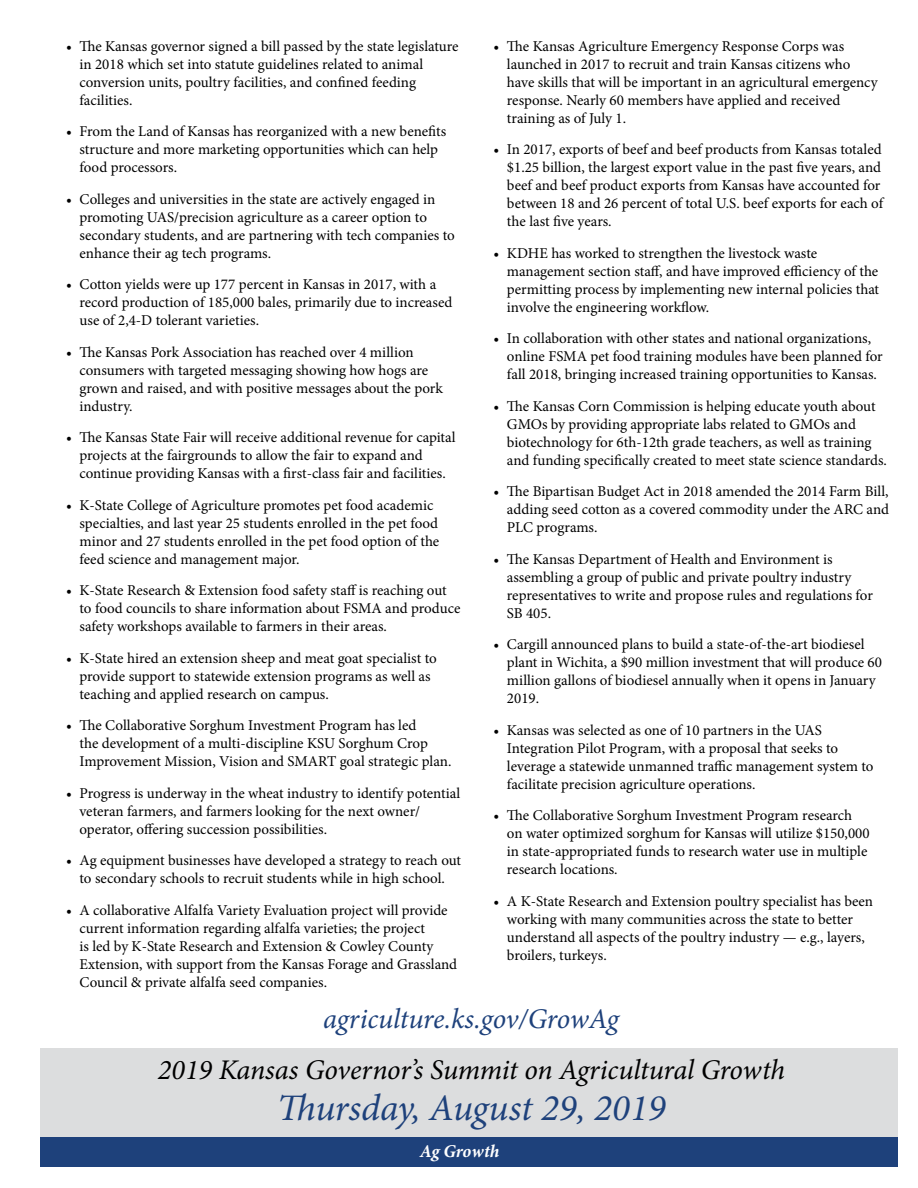
<style>
.page{position:relative;width:918px;height:1188px;background:#fff}
.page>*{position:absolute;margin:0;border:0;box-sizing:border-box;transform-origin:0 0}
.t1{font:italic 37.5px "Minion Pro";color:#1e417b}
.t2{font:italic 28.5px "Minion Pro";letter-spacing:-.01em;color:#000}
.t3{font:italic 28.5px "Minion Pro";letter-spacing:-.01em;color:#1e417b}
.t4{font:italic 700 18px "Minion Pro";letter-spacing:-.005em;color:#fff}
.t5{font:15px/18px "Minion Pro";color:#000}
</style>
<div class="page">
<div style="left:40px;top:1048px;width:858px;height:90px;background:#dcddde"></div>
<div style="left:40px;top:1137px;width:858px;height:30px;background:#1e417b"></div>
<p class="t5" style="left:80px;top:37px;width:381px;text-indent:-14px">• The Kansas governor signed a bill passed by the state legislature in 2018 which set into statute guidelines related to animal conversion units, poultry facilities, and confined feeding facilities.</p>
<p class="t5" style="left:80px;top:122px;width:368px;text-indent:-14px">• From the Land of Kansas has reorganized with a new benefits structure and more marketing opportunities which can help food processors.</p>
<p class="t5" style="left:80px;top:190px;width:377px;text-indent:-14px">• Colleges and universities in the state are actively engaged in promoting UAS/precision agriculture as a career option to secondary students, and are partnering with tech companies to enhance their ag tech programs.</p>
<p class="t5" style="left:80px;top:275px;width:374px;text-indent:-14px">• Cotton yields were up 177 percent in Kansas in 2017, with a record production of 185,000 bales, primarily due to increased use of 2,4-D tolerant varieties.</p>
<p class="t5" style="left:80px;top:343px;width:365px;text-indent:-14px">• The Kansas Pork Association has reached over 4 million consumers with targeted messaging showing how hogs are grown and raised, and with positive messages about the pork industry.</p>
<p class="t5" style="left:80px;top:428px;width:378px;text-indent:-14px">• The Kansas State Fair will receive additional revenue for capital projects at the fairgrounds to allow the fair to expand and continue providing Kansas with a first-class fair and facilities.</p>
<p class="t5" style="left:80px;top:496px;width:361px;text-indent:-14px">• K-State College of Agriculture promotes pet food academic specialties, and last year 25 students enrolled in the pet food minor and 27 students enrolled in the pet food option of the feed science and management major.</p>
<p class="t5" style="left:80px;top:581px;width:382px;text-indent:-14px">• K-State Research &amp; Extension food safety staff is reaching out to food councils to share information about FSMA and produce safety workshops available to farmers in their areas.</p>
<p class="t5" style="left:80px;top:649px;width:359px;text-indent:-14px">• K-State hired an extension sheep and meat goat specialist to provide support to statewide extension programs as well as teaching and applied research on campus.</p>
<p class="t5" style="left:80px;top:716px;width:374px;text-indent:-14px">• The Collaborative Sorghum Investment Program has led<br>the development of a multi-discipline KSU Sorghum Crop<br>Improvement Mission, Vision and SMART goal strategic plan.</p>
<p class="t5" style="left:80px;top:784px;width:382px;text-indent:-14px">• Progress is underway in the wheat industry to identify potential veteran farmers, and farmers looking for the next owner/ operator, offering succession possibilities.</p>
<p class="t5" style="left:66px;top:851px;width:397px;text-align:center">• Ag equipment businesses have developed a strategy to reach out to secondary schools to recruit students while in high school.</p>
<p class="t5" style="left:80px;top:901px;width:379px;text-indent:-14px">• A collaborative Alfalfa Variety Evaluation project will provide current information regarding alfalfa varieties; the project<br>is led by K-State Research and Extension &amp; Cowley County Extension, with support from the Kansas Forage and Grassland Council &amp; private alfalfa seed companies.</p>
<p class="t5" style="left:507px;top:37px;width:372px;text-indent:-14px">• The Kansas Agriculture Emergency Response Corps was launched in 2017 to recruit and train Kansas citizens who have skills that will be important in an agricultural emergency response. Nearly 60 members have applied and received training as of July 1.</p>
<p class="t5" style="left:507px;top:140px;width:378px;text-indent:-14px">• In 2017, exports of beef and beef products from Kansas totaled $1.25 billion, the largest export value in the past five years, and beef and beef product exports from Kansas have accounted for between 18 and 26 percent of total U.S. beef exports for each of the last five years.</p>
<p class="t5" style="left:507px;top:244px;width:374px;text-indent:-14px">• KDHE has worked to strengthen the livestock waste management section staff, and have improved efficiency of the permitting process by implementing new internal policies that involve the engineering workflow.</p>
<p class="t5" style="left:507px;top:329px;width:377px;text-indent:-14px">• In collaboration with other states and national organizations, online FSMA pet food training modules have been planned for fall 2018, bringing increased training opportunities to Kansas.</p>
<p class="t5" style="left:507px;top:397px;width:382px;text-indent:-14px">• The Kansas Corn Commission is helping educate youth about GMOs by providing appropriate labs related to GMOs and biotechnology for 6th-12th grade teachers, as well as training and funding specifically created to meet state science standards.</p>
<p class="t5" style="left:507px;top:482px;width:384px;text-align:justify;text-indent:-14px">• The Bipartisan Budget Act in 2018 amended the 2014 Farm Bill, adding seed cotton as a covered commodity under the ARC and PLC programs.</p>
<p class="t5" style="left:507px;top:550px;width:368px;text-indent:-14px">• The Kansas Department of Health and Environment is assembling a group of public and private poultry industry representatives to write and propose rules and regulations for SB 405.</p>
<p class="t5" style="left:507px;top:635px;width:377px;text-indent:-14px">• Cargill announced plans to build a state-of-the-art biodiesel plant in Wichita, a $90 million investment that will produce 60 million gallons of biodiesel annually when it opens in January 2019.</p>
<p class="t5" style="left:507px;top:721px;width:368px;text-indent:-14px">• Kansas was selected as one of 10 partners in the UAS Integration Pilot Program, with a proposal that seeks to leverage a statewide unmanned traffic management system to facilitate precision agriculture operations.</p>
<p class="t5" style="left:507px;top:806px;width:364px;text-indent:-14px">• The Collaborative Sorghum Investment Program research on water optimized sorghum for Kansas will utilize $150,000 in state-appropriated funds to research water use in multiple research locations.</p>
<p class="t5" style="left:507px;top:892px;width:368px;text-indent:-14px">• A K-State Research and Extension poultry specialist has been working with many communities across the state to better understand all aspects of the poultry industry — e.g., layers, broilers, turkeys.</p>
<h2 class="t3" style="left:323px;top:1000px;width:297px">agriculture.ks.gov/GrowAg</h2>
<h2 class="t2" style="left:158px;top:1051px;width:629px">2019 Kansas Governor’s Summit on Agricultural Growth</h2>
<h1 class="t1" style="left:277px;top:1082px;width:390px">Thursday, August 29, 2019</h1>
<p class="t4" style="left:420px;top:1138px;width:81px">Ag Growth</p>
</div>
